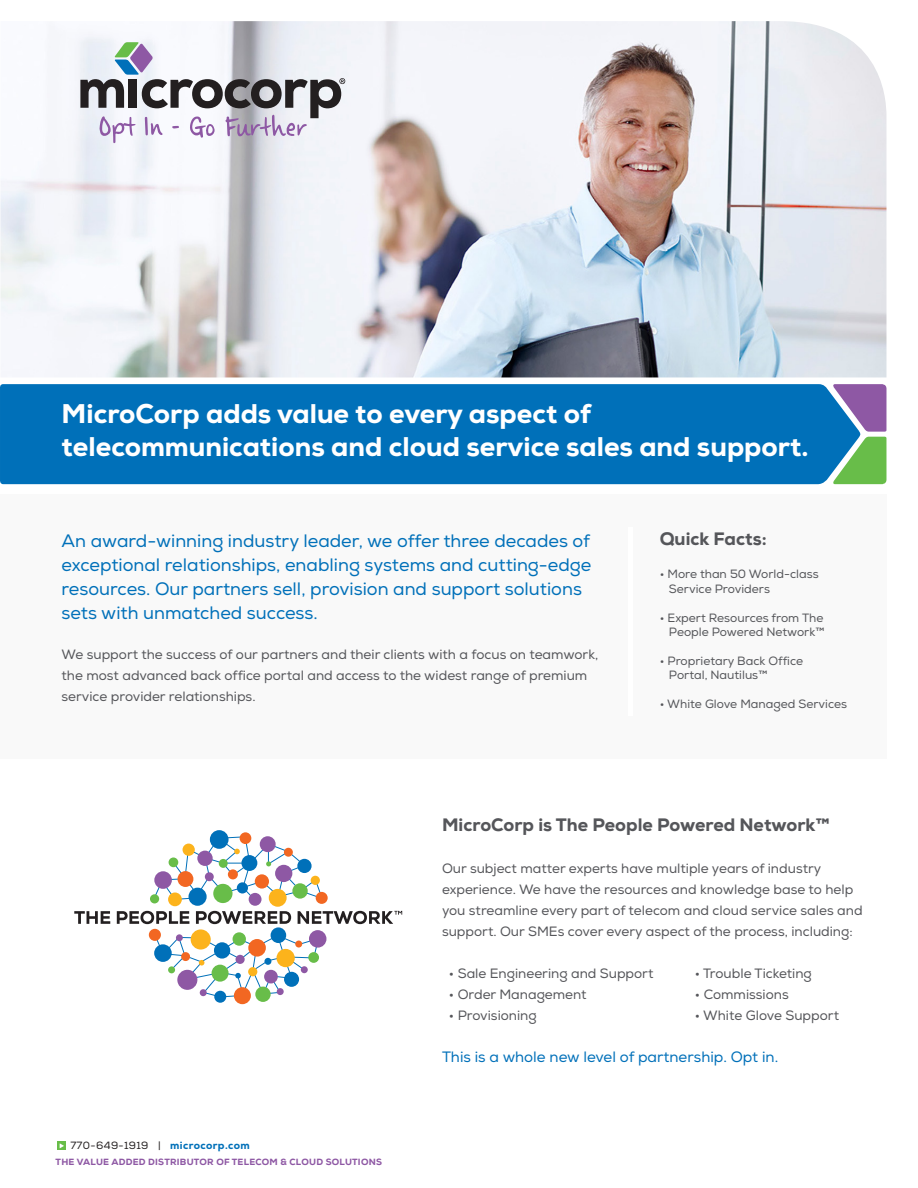
<style>
.page{position:relative;width:918px;height:1188px;background:#fff}
.page>*{position:absolute;margin:0;border:0;box-sizing:border-box;transform-origin:0 0}
.t1{font:800 27px/32.4px "Nexa";color:#fff}
.t2{font:18px/24px "Nexa";color:#0070b9}
.t3{font:800 18px "Nexa";color:#55565a}
.t4{font:15px "Nexa";color:#0070b9}
.t5{font:13.5px/21px "Nexa";color:#55565a}
.t6{font:12px/14.4px "Nexa";color:#55565a}
.t7{font:10.5px "Nexa";letter-spacing:.035em;color:#231f20}
.t8{font:800 9px "Nexa";letter-spacing:.025em;color:#8e58a4}
.s1{font-weight:800;color:#0070b9}
</style>
<div class="page">
<div style="left:0;top:494px;width:887px;height:265px;background:#f9f9f9"></div>
<img style="left:0;top:21px;width:886px;height:356px">
<div style="left:0;top:384px;width:832px;height:100px;background:#0070b9"></div>
<svg style="left:832px;top:384px;width:54px;height:101px;background:#749698"></svg>
<svg style="left:57px;top:1141px;width:9px;height:9px"></svg>
<svg style="left:60px;top:1143px;width:4px;height:5px"></svg>
<svg style="left:74px;top:911px;width:36px;height:13px"></svg>
<svg style="left:117px;top:911px;width:72px;height:13px"></svg>
<svg style="left:196px;top:911px;width:95px;height:13px"></svg>
<svg style="left:298px;top:911px;width:104px;height:13px"></svg>
<div style="left:150px;top:894px;width:9px;height:9px;background:#68bd49;border-radius:50%"></div>
<div style="left:269px;top:889px;width:18px;height:18px;background:#fcb31c;border-radius:50%"></div>
<svg style="left:255px;top:987px;width:16px;height:15px"></svg>
<svg style="left:249px;top:893px;width:13px;height:13px"></svg>
<div style="left:309px;top:930px;width:17px;height:18px;background:#8e58a4;border-radius:50%"></div>
<svg style="left:233px;top:932px;width:13px;height:14px"></svg>
<div style="left:271px;top:927px;width:15px;height:16px;background:#0070b9;border-radius:50%"></div>
<svg style="left:210px;top:830px;width:19px;height:19px"></svg>
<div style="left:214px;top:991px;width:12px;height:12px;background:#0070b9;border-radius:50%"></div>
<div style="left:189px;top:888px;width:18px;height:18px;background:#0070b9;border-radius:50%"></div>
<svg style="left:213px;top:884px;width:20px;height:19px"></svg>
<div style="left:191px;top:929px;width:20px;height:21px;background:#fcb31c;border-radius:50%"></div>
<svg style="left:154px;top:836px;width:169px;height:65px"></svg>
<div style="left:316px;top:892px;width:12px;height:12px;background:#f26722;border-radius:50%"></div>
<div style="left:178px;top:871px;width:15px;height:16px;background:#f26722;border-radius:50%"></div>
<div style="left:234px;top:987px;width:17px;height:17px;background:#f26722;border-radius:50%"></div>
<div style="left:284px;top:848px;width:9px;height:9px;background:#f26722;border-radius:50%"></div>
<div style="left:240px;top:832px;width:11px;height:12px;background:#f26722;border-radius:50%"></div>
<div style="left:228px;top:869px;width:10px;height:10px;background:#f26722;border-radius:50%"></div>
<div style="left:149px;top:929px;width:12px;height:12px;background:#f26722;border-radius:50%"></div>
<div style="left:255px;top:874px;width:14px;height:15px;background:#f26722;border-radius:50%"></div>
<div style="left:168px;top:892px;width:14px;height:14px;background:#fcb31c;border-radius:50%"></div>
<svg style="left:154px;top:934px;width:165px;height:63px"></svg>
<div style="left:168px;top:966px;width:7px;height:7px;background:#68bd49;border-radius:50%"></div>
<div style="left:200px;top:989px;width:7px;height:7px;background:#8e58a4;border-radius:50%"></div>
<div style="left:176px;top:934px;width:7px;height:7px;background:#8e58a4;border-radius:50%"></div>
<svg style="left:80px;top:42px;width:265px;height:101px"></svg>
<hr style="left:628px;top:527px;width:4px;height:189px;background:#fff">
<h1 class="t1" style="left:62px;top:398px;width:748px">MicroCorp adds value to every aspect of telecommunications and cloud service sales and support.</h1>
<h2 class="t2" style="left:62px;top:529px;width:530px">An award-winning industry leader, we offer three decades of</h2>
<h2 class="t3" style="left:660px;top:528px;width:109px">Quick Facts:</h2>
<h2 class="t2" style="left:62px;top:553px;width:531px">exceptional relationships, enabling systems and cutting-edge resources. Our partners sell, provision and support solutions sets with unmatched success.</h2>
<p class="t5" style="left:62px;top:644px;width:538px">We support the success of our partners and their clients with a focus on teamwork, the most advanced back office portal and access to the widest range of premium service provider relationships.</p>
<p class="t6" style="left:669px;top:567px;width:151px;text-indent:-9px">• More than 50 World-class<br>Service Providers</p>
<p class="t6" style="left:660px;top:611px;width:167px;text-align:right">• Expert Resources from The<br>People Powered Network™</p>
<p class="t6" style="left:669px;top:654px;width:136px;text-indent:-9px">• Proprietary Back Office<br>Portal, Nautilus™</p>
<p class="t6" style="left:660px;top:697px;width:189px">• White Glove Managed Services</p>
<p class="t7" style="left:70px;top:1139px;width:181px">770-649-1919 | <span class="s1">microcorp.com</span></p>
<p class="t8" style="left:56px;top:1156px;width:328px">THE VALUE ADDED DISTRIBUTOR OF TELECOM &amp; CLOUD SOLUTIONS</p>
<h2 class="t3" style="left:442px;top:813px;width:390px">MicroCorp is The People Powered Network™</h2>
<p class="t5" style="left:442px;top:858px;width:422px">Our subject matter experts have multiple years of industry experience. We have the resources and knowledge base to help you streamline every part of telecom and cloud service sales and support. Our SMEs cover every aspect of the process, including:</p>
<p class="t5" style="left:449px;top:963px;width:206px">• Sale Engineering and Support</p>
<p class="t5" style="left:449px;top:984px;width:139px">• Order Management</p>
<p class="t5" style="left:449px;top:1005px;width:89px">• Provisioning</p>
<p class="t4" style="left:442px;top:1048px;width:338px">This is a whole new level of partnership. Opt in.</p>
<p class="t5" style="left:695px;top:963px;width:118px">• Trouble Ticketing</p>
<p class="t5" style="left:695px;top:984px;width:95px">• Commissions</p>
<p class="t5" style="left:695px;top:1005px;width:146px">• White Glove Support</p>
</div>
